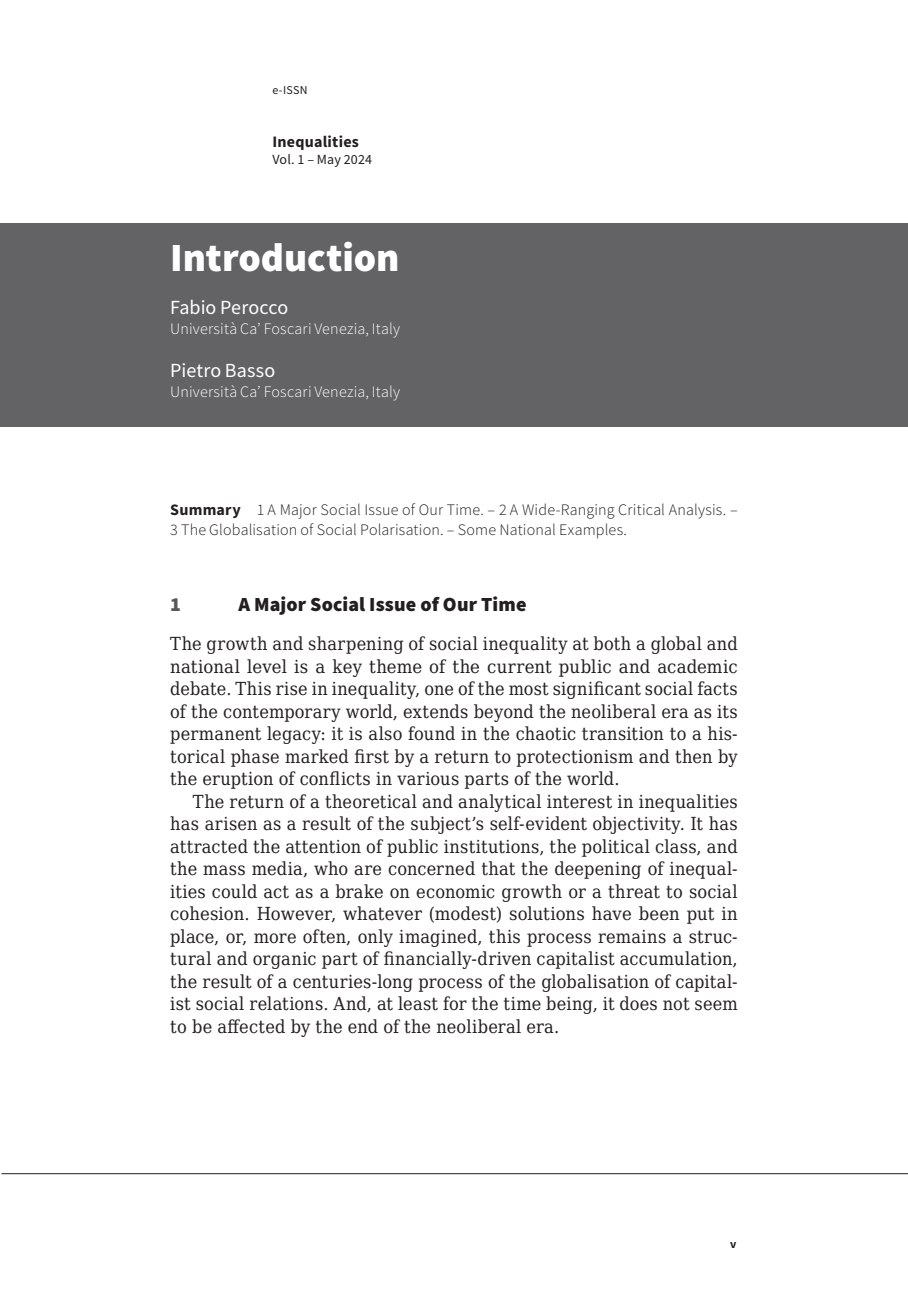
<style>
.page{position:relative;width:908px;height:1304px;background:#fff}
.page>*{position:absolute;margin:0;border:0;box-sizing:border-box;transform-origin:0 0}
.t1{font:900 40px "Source Sans Pro";color:#fff}
.t2{font:900 20px "Source Sans Pro";letter-spacing:.005em;color:#231f20}
.t3{font:20px "Source Sans Pro";letter-spacing:.005em;color:#fff}
.t4{font:900 20px "Source Sans Pro";color:#57585a}
.t5{font:18px/22.4px "DejaVu Serif Condensed";letter-spacing:.01em;color:#231f20;text-align:justify}
.t6{font:300 16px/20px "Source Sans Pro";letter-spacing:.01em;color:#231f20}
.t7{font:300 16px "Source Sans Pro";letter-spacing:.01em;color:#fff}
.t8{font:700 16px "Source Sans Pro";letter-spacing:.015em;color:#231f20}
.t9{font:14px "Source Sans Pro";letter-spacing:.01em;color:#231f20}
.t10{font:12px "Source Sans Pro";color:#231f20}
.t11{font:700 12px "Source Sans Pro";color:#231f20}
.s1{font-weight:700}
</style>
<div class="page">
<hr style="left:2px;top:1173px;width:905px;height:1px;background:#231f20">
<div style="left:0;top:223px;width:907px;height:204px;background:#636366"></div>
<p class="t10" style="left:272px;top:82px;width:37px">e-ISSN</p>
<p class="t8" style="left:272px;top:131px;width:88px">Inequalities</p>
<p class="t9" style="left:272px;top:150px;width:101px">Vol. 1 – May 2024</p>
<h1 class="t1" style="left:170px;top:230px;width:231px">Introduction</h1>
<p class="t3" style="left:170px;top:295px;width:119px">Fabio Perocco</p>
<p class="t7" style="left:170px;top:319px;width:231px">Università Ca’ Foscari Venezia, Italy</p>
<p class="t3" style="left:170px;top:357px;width:106px">Pietro Basso</p>
<p class="t7" style="left:170px;top:382px;width:231px">Università Ca’ Foscari Venezia, Italy</p>
<p class="t6" style="left:170px;top:500px;width:568px"><span class="s1">Summary</span> 1 A Major Social Issue of Our Time. – 2 A Wide-Ranging Critical Analysis. –<br>3 The Globalisation of Social Polarisation. – Some National Examples.</p>
<p class="t4" style="left:170px;top:590px;width:12px">1</p>
<p class="t2" style="left:238px;top:590px;width:289px">A Major Social Issue of Our Time</p>
<p class="t5" style="left:170px;top:632px;width:568px">The growth and sharpening of social inequality at both a global and national level is a key theme of the current public and academic debate. This rise in inequality, one of the most significant social facts of the contemporary world, extends beyond the neoliberal era as its permanent legacy: it is also found in the chaotic transition to a his&shy;torical phase marked first by a return to protectionism and then by the eruption of conflicts in various parts of the world.</p>
<p class="t5" style="left:170px;top:790px;width:568px;text-indent:23px">The return of a theoretical and analytical interest in inequalities has arisen as a result of the subject’s self-evident objectivity. It has attracted the attention of public institutions, the political class, and the mass media, who are concerned that the deepening of inequal&shy;ities could act as a brake on economic growth or a threat to social cohesion. However, whatever (modest) solutions have been put in place, or, more often, only imagined, this process remains a struc&shy;tural and organic part of financially-driven capitalist accumulation, the result of a centuries-long process of the globalisation of capital&shy;ist social relations. And, at least for the time being, it does not seem to be affected by the end of the neoliberal era.</p>
<p class="t11" style="left:730px;top:1236px;width:8px">v</p>
</div>
